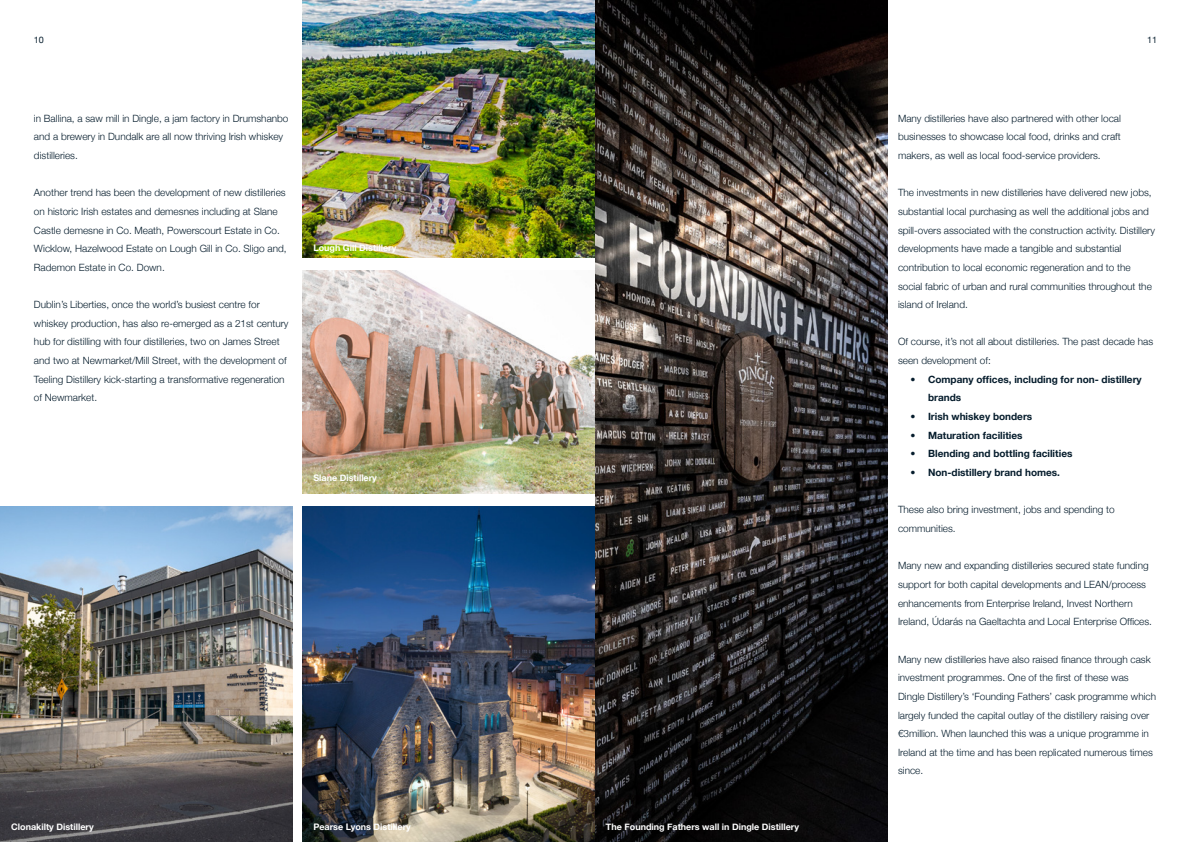
<style>
.page{position:relative;width:1191px;height:842px;background:#fff}
.page>*{position:absolute;margin:0;border:0;box-sizing:border-box;transform-origin:0 0}
.t1{font:300 10px/18.6px "Helvetica Neue";color:#051c2c}
.t2{font:700 10px/18.6px "Helvetica Neue";color:#051c2c}
.t3{font:700 9px "Helvetica Neue";color:#fff}
.t4{font:9px "Helvetica Neue";color:#051c2c}
</style>
<div class="page">
<img style="left:303px;top:270px;width:292px;height:223px">
<img style="left:303px;top:0;width:292px;height:258px">
<img style="left:0;top:506px;width:293px;height:336px">
<img style="left:303px;top:506px;width:292px;height:336px">
<img style="left:595px;top:0;width:293px;height:842px">
<p class="t4" style="left:34px;top:34px;width:12px">10</p>
<p class="t4" style="left:1147px;top:34px;width:12px">11</p>
<p class="t1" style="left:34px;top:109px;width:256px">in Ballina, a saw mill in Dingle, a jam factory in Drumshanbo and a brewery in Dundalk are all now thriving Irish whiskey distilleries.</p>
<p class="t1" style="left:34px;top:183px;width:254px">Another trend has been the development of new distilleries on historic Irish estates and demesnes including at Slane Castle demesne in Co. Meath, Powerscourt Estate in Co.<br>Wicklow, Hazelwood Estate on Lough Gill in Co. Sligo and, Rademon Estate in Co. Down.</p>
<p class="t1" style="left:34px;top:295px;width:256px">Dublin’s Liberties, once the world’s busiest centre for whiskey production, has also re-emerged as a 21st century hub for distilling with four distilleries, two on James Street and two at Newmarket/Mill Street, with the development of Teeling Distillery kick-starting a transformative regeneration of Newmarket.</p>
<p class="t3" style="left:313px;top:243px;width:85px">Lough Gill Distillery</p>
<p class="t3" style="left:313px;top:472px;width:65px">Slane Distillery</p>
<p class="t3" style="left:11px;top:821px;width:84px">Clonakilty Distillery</p>
<p class="t3" style="left:313px;top:821px;width:99px">Pearse Lyons Distillery</p>
<p class="t3" style="left:606px;top:821px;width:195px">The Founding Fathers wall in Dingle Distillery</p>
<p class="t1" style="left:898px;top:109px;width:224px;text-align:justify">Many distilleries have also partnered with other local businesses to showcase local food, drinks and craft makers, as well as local food-service providers.</p>
<p class="t1" style="left:898px;top:183px;width:258px">The investments in new distilleries have delivered new jobs, substantial local purchasing as well the additional jobs and spill-overs associated with the construction activity. Distillery developments have made a tangible and substantial contribution to local economic regeneration and to the social fabric of urban and rural communities throughout the island of Ireland.</p>
<p class="t1" style="left:898px;top:332px;width:257px">Of course, it’s not all about distilleries. The past decade has seen development of:</p>
<p class="t2" style="left:928px;top:370px;width:215px;text-indent:-18px">• Company offices, including for non- distillery brands</p>
<p class="t2" style="left:910px;top:407px;width:123px">• Irish whiskey bonders</p>
<p class="t2" style="left:910px;top:426px;width:114px">• Maturation facilities</p>
<p class="t2" style="left:910px;top:444px;width:163px">• Blending and bottling facilities</p>
<p class="t2" style="left:910px;top:463px;width:151px">• Non-distillery brand homes.</p>
<p class="t1" style="left:898px;top:500px;width:218px">These also bring investment, jobs and spending to communities.</p>
<p class="t1" style="left:898px;top:556px;width:255px">Many new and expanding distilleries secured state funding support for both capital developments and LEAN/process enhancements from Enterprise Ireland, Invest Northern Ireland, Údarás na Gaeltachta and Local Enterprise Offices.</p>
<p class="t1" style="left:898px;top:649px;width:260px">Many new distilleries have also raised finance through cask investment programmes. One of the first of these was Dingle Distillery’s ‘Founding Fathers’ cask programme which largely funded the capital outlay of the distillery raising over €3million. When launched this was a unique programme in Ireland at the time and has been replicated numerous times since.</p>
</div>
